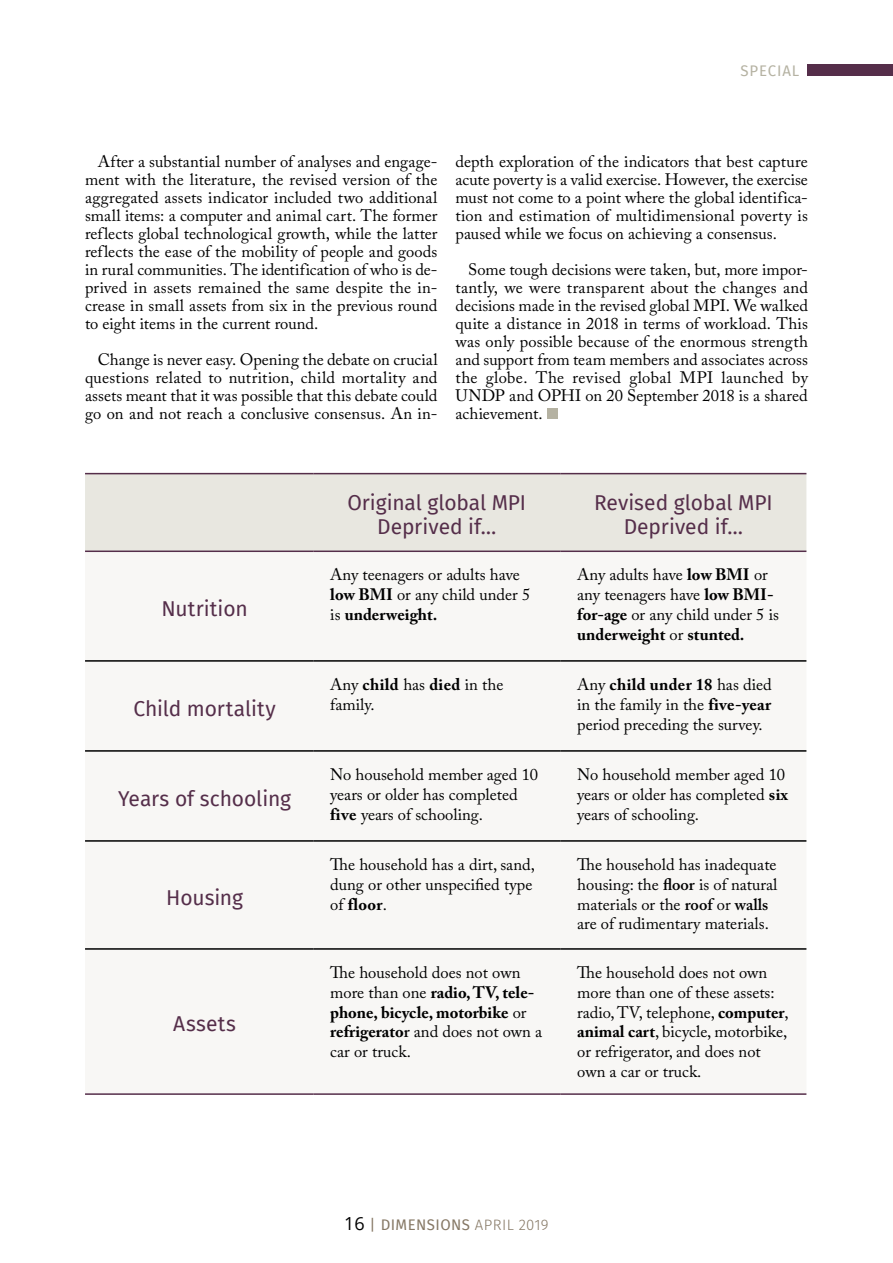
<style>
.page{position:relative;width:893px;height:1263px;background:#fff}
.page>*{position:absolute;margin:0;border:0;box-sizing:border-box;transform-origin:0 0}
.t1{font:21px/24px "Fira Sans";letter-spacing:-.005em;color:#552e4a;text-align:center}
.t2{font:16.5px/19.8px "Adobe Caslon Pro";color:#000}
.t3{font:15px "Fira Sans";letter-spacing:.03em;color:#867865}
.t4{font:15px "Fira Sans";letter-spacing:.06em;color:#b5b2a2}
.s1{font-weight:700}
.s2{font-weight:600}
.s3{font-family:"Open Sans";font-size:18px;color:#000}
.s4{font-weight:300}
</style>
<div class="page">
<div style="left:85px;top:474px;width:721px;height:76px;background:#e8e7e0"></div>
<hr style="left:85px;top:660px;width:228px;height:2px;background:#000">
<hr style="left:313px;top:660px;width:247px;height:2px;background:#000">
<hr style="left:560px;top:660px;width:246px;height:2px;background:#000">
<hr style="left:85px;top:750px;width:228px;height:2px;background:#000">
<hr style="left:313px;top:750px;width:247px;height:2px;background:#000">
<hr style="left:560px;top:750px;width:246px;height:2px;background:#000">
<hr style="left:85px;top:840px;width:228px;height:2px;background:#000">
<hr style="left:313px;top:840px;width:247px;height:2px;background:#000">
<hr style="left:560px;top:840px;width:246px;height:2px;background:#000">
<hr style="left:85px;top:948px;width:228px;height:2px;background:#000">
<hr style="left:313px;top:948px;width:247px;height:2px;background:#000">
<hr style="left:560px;top:948px;width:246px;height:2px;background:#000">
<hr style="left:85px;top:473px;width:228px;height:1px;background:#552e4a">
<hr style="left:313px;top:473px;width:247px;height:1px;background:#552e4a">
<hr style="left:560px;top:473px;width:246px;height:1px;background:#552e4a">
<hr style="left:85px;top:550px;width:228px;height:2px;background:#552e4a">
<hr style="left:313px;top:550px;width:247px;height:2px;background:#552e4a">
<hr style="left:560px;top:550px;width:246px;height:2px;background:#552e4a">
<hr style="left:85px;top:1093px;width:228px;height:2px;background:#552e4a">
<hr style="left:313px;top:1093px;width:247px;height:2px;background:#552e4a">
<hr style="left:560px;top:1093px;width:246px;height:2px;background:#552e4a">
<div style="left:547px;top:408px;width:10px;height:11px;background:#b5b2a2"></div>
<div style="left:808px;top:64px;width:85px;height:12px;background:#552e4a"></div>
<p class="t4" style="left:740px;top:59px;width:61px">SPECIAL</p>
<p class="t2" style="left:85px;top:152px;width:354px;line-height:18px;text-align:justify;text-indent:13px">After a substantial number of analyses and engage&shy;ment with the literature, the revised version of the aggregated assets indicator included two additional small items: a computer and animal cart. The former reflects global technological growth, while the latter reflects the ease of the mobility of people and goods in rural communities. The identification of who is de&shy;prived in assets remained the same despite the in&shy;crease in small assets from six in the previous round to eight items in the current round.</p>
<p class="t2" style="left:85px;top:350px;width:354px;line-height:18px;text-align:justify;text-indent:13px">Change is never easy. Opening the debate on crucial questions related to nutrition, child mortality and assets meant that it was possible that this debate could go on and not reach a conclusive consensus. An in-</p>
<p class="t2" style="left:455px;top:152px;width:354px;line-height:18px;text-align:justify">depth exploration of the indicators that best capture acute poverty is a valid exercise. However, the exercise must not come to a point where the global identifica&shy;tion and estimation of multidimensional poverty is paused while we focus on achieving a consensus.</p>
<p class="t2" style="left:455px;top:260px;width:354px;line-height:18px;text-align:justify;text-indent:13px">Some tough decisions were taken, but, more impor&shy;tantly, we were transparent about the changes and decisions made in the revised global MPI. We walked quite a distance in 2018 in terms of workload. This was only possible because of the enormous strength and support from team members and associates across the globe. The revised global MPI launched by UNDP and OPHI on 20 September 2018 is a shared achievement.</p>
<p class="t1" style="left:162px;top:596px;width:88px">Nutrition</p>
<p class="t1" style="left:134px;top:696px;width:144px">Child mortality</p>
<p class="t1" style="left:118px;top:786px;width:174px">Years of schooling</p>
<p class="t1" style="left:166px;top:885px;width:78px">Housing</p>
<p class="t1" style="left:173px;top:1011px;width:64px">Assets</p>
<p class="t1" style="left:347px;top:490px;width:180px">Original global MPI<br>Deprived if…</p>
<p class="t1" style="left:594px;top:490px;width:180px">Revised global MPI<br>Deprived if…</p>
<p class="t2" style="left:330px;top:565px;width:201px">Any teenagers or adults have <span class="s1">low BMI</span> or any child under 5 is <span class="s1">underweight.</span></p>
<p class="t2" style="left:577px;top:565px;width:203px">Any adults have <span class="s1">low BMI</span> or any teenagers have <span class="s1">low BMI&shy;for-age</span> or any child under 5 is <span class="s1">underweight</span> or <span class="s1">stunted.</span></p>
<p class="t2" style="left:330px;top:674px;width:175px">Any <span class="s1">child</span> has <span class="s1">died</span> in the family.</p>
<p class="t2" style="left:577px;top:674px;width:196px;text-align:justify">Any <span class="s1">child under 18</span> has died in the family in the <span class="s1">five-year </span>period preceding the survey.</p>
<p class="t2" style="left:330px;top:764px;width:209px">No household member aged 10 years or older has completed <span class="s1">five</span> years of schooling.</p>
<p class="t2" style="left:577px;top:764px;width:212px">No household member aged 10 years or older has completed <span class="s1">six </span>years of schooling.</p>
<p class="t2" style="left:330px;top:854px;width:206px">The household has a dirt, sand, dung or other unspecified type of <span class="s1">floor</span>.</p>
<p class="t2" style="left:577px;top:854px;width:202px">The household has inadequate housing: the <span class="s2">floor</span> is of natural materials or the <span class="s2">roof</span> or <span class="s2">walls </span>are of rudimentary materials.</p>
<p class="t2" style="left:330px;top:962px;width:214px">The household does not own more than one <span class="s1">radio, TV, tele&shy;phone, bicycle, motorbike</span> or <span class="s1">refrigerato</span><span class="s2">r</span> and does not own a car or truck.</p>
<p class="t2" style="left:577px;top:962px;width:213px">The household does not own more than one of these assets: radio, TV, telephone, <span class="s1">computer</span>, <span class="s1">animal cart</span>, bicycle, motorbike, or refrigerator, and does not own a car or truck.</p>
<p class="t3" style="left:344px;top:1213px;width:206px"><span class="s3">16</span> | DIMENSIONS <span class="s4">APRIL 2019</span></p>
</div>
